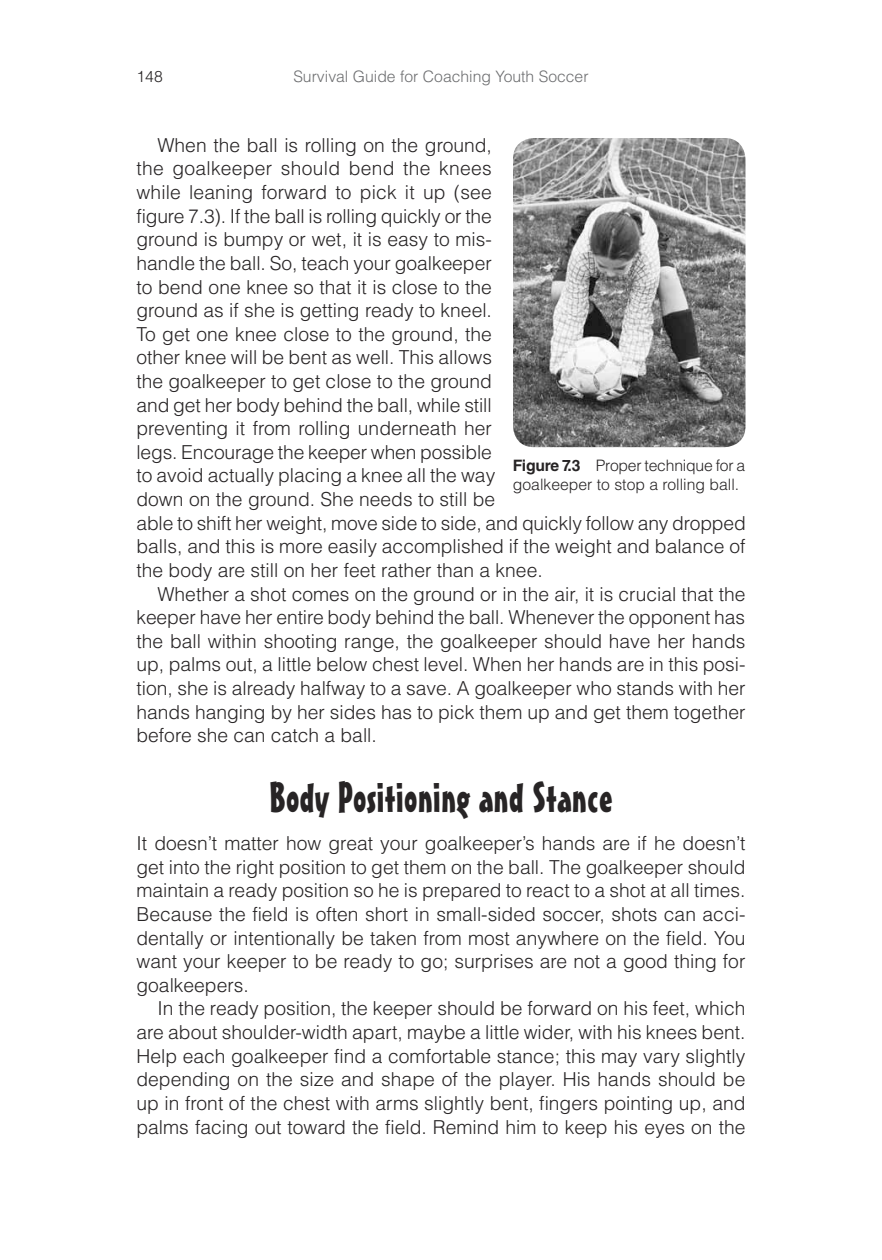
<style>
.page{position:relative;width:882px;height:1260px;background:#fff}
.page>*{position:absolute;margin:0;border:0;box-sizing:border-box;transform-origin:0 0}
.t1{font:42px "Mister Earl BT";letter-spacing:.01em;color:#272425}
.t2{font:300 19.25px "Helvetica LT Std";color:#272425}
.t3{font:300 15.75px/19.2px "Helvetica LT Std";color:#272425}
.t4{font:300 15.75px "Helvetica LT Std";color:#6d6e70}
.s1{font-weight:700}
</style>
<div class="page">
<img style="left:513px;top:138px;width:233px;height:309px">
<p class="t3" style="left:136px;top:67px;width:28px">148</p>
<p class="t4" style="left:293px;top:66px;width:297px">Survival Guide for Coaching Youth Soccer</p>
<p class="t2" style="left:158px;top:133px;width:336px">When the ball is rolling on the ground,</p>
<p class="t2" style="left:136px;top:157px;width:357px">the goalkeeper should bend the knees</p>
<p class="t2" style="left:136px;top:180px;width:357px">while leaning forward to pick it up (see</p>
<p class="t2" style="left:136px;top:204px;width:357px">figure 7.3). If the ball is rolling quickly or the</p>
<p class="t2" style="left:136px;top:227px;width:357px">ground is bumpy or wet, it is easy to mis-</p>
<p class="t2" style="left:136px;top:251px;width:357px">handle the ball. So, teach your goalkeeper</p>
<p class="t2" style="left:136px;top:275px;width:357px">to bend one knee so that it is close to the</p>
<p class="t2" style="left:136px;top:298px;width:357px">ground as if she is getting ready to kneel.</p>
<p class="t2" style="left:136px;top:322px;width:357px">To get one knee close to the ground, the</p>
<p class="t2" style="left:136px;top:346px;width:357px">other knee will be bent as well. This allows</p>
<p class="t2" style="left:136px;top:369px;width:357px">the goalkeeper to get close to the ground</p>
<p class="t2" style="left:136px;top:393px;width:357px">and get her body behind the ball, while still</p>
<p class="t2" style="left:136px;top:416px;width:357px">preventing it from rolling underneath her</p>
<p class="t2" style="left:136px;top:440px;width:357px">legs. Encourage the keeper when possible</p>
<p class="t2" style="left:136px;top:464px;width:360px">to avoid actually placing a knee all the way</p>
<p class="t2" style="left:136px;top:487px;width:360px">down on the ground. She needs to still be</p>
<p class="t2" style="left:136px;top:511px;width:611px">able to shift her weight, move side to side, and quickly follow any dropped</p>
<p class="t2" style="left:136px;top:535px;width:610px">balls, and this is more easily accomplished if the weight and balance of</p>
<p class="t2" style="left:136px;top:558px;width:408px">the body are still on her feet rather than a knee.</p>
<p class="t2" style="left:158px;top:582px;width:590px">Whether a shot comes on the ground or in the air, it is crucial that the</p>
<p class="t2" style="left:136px;top:605px;width:610px">keeper have her entire body behind the ball. Whenever the opponent has</p>
<p class="t2" style="left:136px;top:629px;width:610px">the ball within shooting range, the goalkeeper should have her hands</p>
<p class="t2" style="left:136px;top:653px;width:611px">up, palms out, a little below chest level. When her hands are in this posi-</p>
<p class="t2" style="left:136px;top:676px;width:611px">tion, she is already halfway to a save. A goalkeeper who stands with her</p>
<p class="t2" style="left:136px;top:700px;width:611px">hands hanging by her sides has to pick them up and get them together</p>
<p class="t2" style="left:136px;top:723px;width:242px">before she can catch a ball.</p>
<p class="t1" style="left:269px;top:772px;width:345px">Body Positioning and Stance</p>
<p class="t2" style="left:136px;top:831px;width:610px">It doesn’t matter how great your goalkeeper’s hands are if he doesn’t</p>
<p class="t2" style="left:136px;top:855px;width:610px">get into the right position to get them on the ball. The goalkeeper should</p>
<p class="t2" style="left:136px;top:878px;width:610px">maintain a ready position so he is prepared to react to a shot at all times.</p>
<p class="t2" style="left:136px;top:902px;width:610px">Because the field is often short in small-sided soccer, shots can acci-</p>
<p class="t2" style="left:136px;top:926px;width:610px">dentally or intentionally be taken from most anywhere on the field. You</p>
<p class="t2" style="left:136px;top:949px;width:610px">want your keeper to be ready to go; surprises are not a good thing for</p>
<p class="t2" style="left:136px;top:973px;width:114px">goalkeepers.</p>
<p class="t2" style="left:158px;top:997px;width:589px">In the ready position, the keeper should be forward on his feet, which</p>
<p class="t2" style="left:136px;top:1020px;width:610px">are about shoulder-width apart, maybe a little wider, with his knees bent.</p>
<p class="t2" style="left:136px;top:1044px;width:610px">Help each goalkeeper find a comfortable stance; this may vary slightly</p>
<p class="t2" style="left:136px;top:1067px;width:610px">depending on the size and shape of the player. His hands should be</p>
<p class="t2" style="left:136px;top:1091px;width:611px">up in front of the chest with arms slightly bent, fingers pointing up, and</p>
<p class="t2" style="left:136px;top:1115px;width:611px">palms facing out toward the field. Remind him to keep his eyes on the</p>
<p class="t3" style="left:513px;top:456px;width:234px"><span class="s1">Figure 7.3</span> Proper technique for a goalkeeper to stop a rolling ball.</p>
</div>
